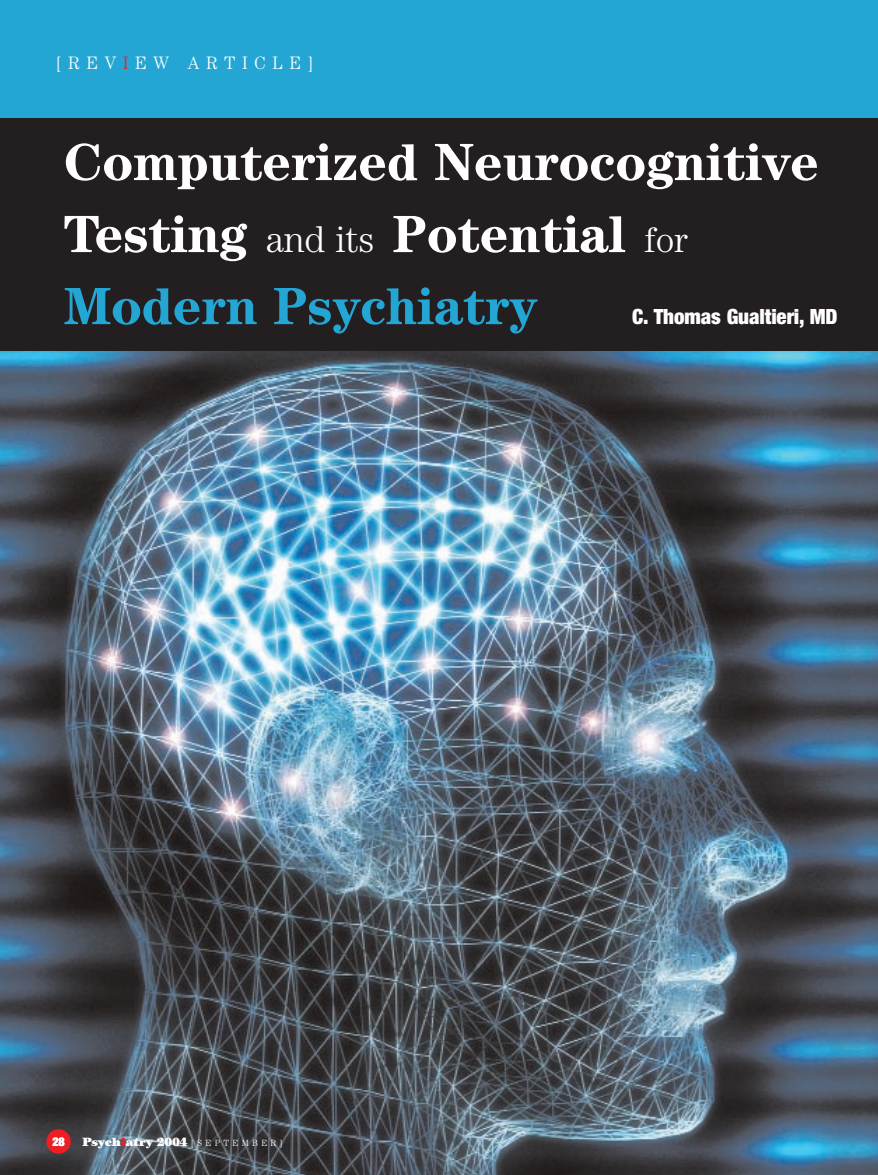
<style>
.page{position:relative;width:878px;height:1175px;background:#fff}
.page>*{position:absolute;margin:0;border:0;box-sizing:border-box;transform-origin:0 0}
.t1{font:700 52.5px/72px "Century Std";letter-spacing:-.005em;color:#fff}
.t2{font:900 condensed 21px "Helvetica Neue LT Std";letter-spacing:-.005em;color:#fff}
.t3{font:300 18px "Century Std";letter-spacing:.365em;color:#fff}
.t4{font:900 12px "Century Std";letter-spacing:-.025em;color:#fff}
.t5{font:900 condensed 12px "Helvetica Neue LT Std";color:#fff}
.s1{color:#ee1e24}
.s2{font-weight:300;font-size:37.5px}
.s3{font-weight:300;font-size:36px}
.s4{color:#23a6d4}
.s5{font-weight:300;font-size:9px}
</style>
<div class="page">
<div style="left:0;top:0;width:878px;height:119px;background:#23a6d4"></div>
<img style="left:0;top:351px;width:878px;height:823px">
<div style="left:46px;top:1129px;width:25px;height:24px;background:#ee1e24;border-radius:50%"></div>
<div style="left:0;top:118px;width:878px;height:233px;background:#231f20"></div>
<p class="t3" style="left:56px;top:57px;width:258px">[REV<span class="s1">I</span>EW ARTICLE]</p>
<p class="t1" style="left:64px;top:131px;width:757px">Computerized Neurocognitive<br>Testing <span class="s2">and its</span> Potential <span class="s3">for<br></span><span class="s4">Modern Psychiatry</span></p>
<p class="t2" style="left:632px;top:309px;width:207px">C. Thomas Gualtieri, MD</p>
<p class="t5" style="left:52px;top:1137px;width:14px">28</p>
<p class="t4" style="left:82px;top:1137px;width:201px">Psych<span class="s1">i</span>atry 2004 <span class="s5">[ S E P T E M B E R ]</span></p>
</div>
